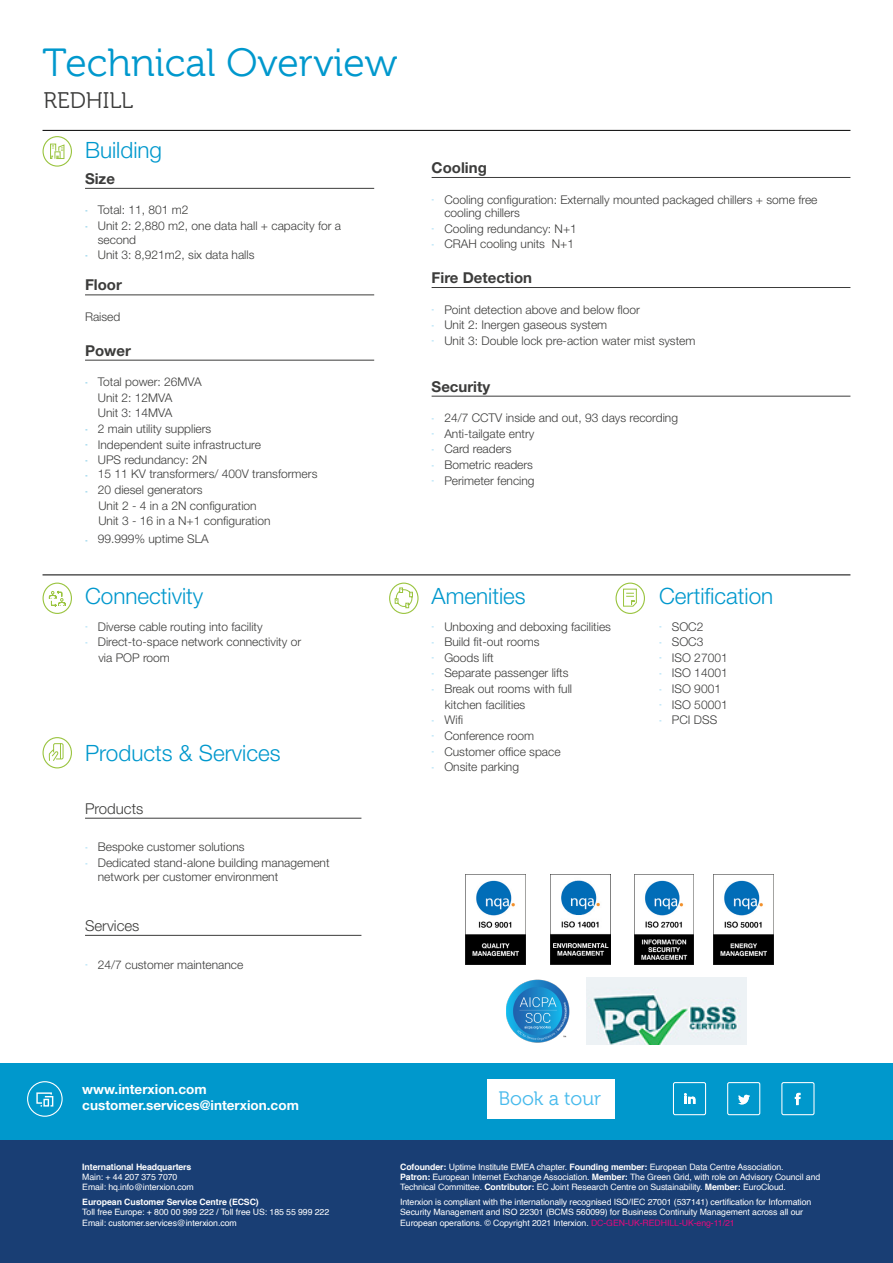
<style>
.page{position:relative;width:893px;height:1263px;background:#fff}
.page>*{position:absolute;margin:0;border:0;box-sizing:border-box;transform-origin:0 0}
.t1{font:39.15px "Museo 300";color:#0098cd}
.t2{font:300 22.5px "Helvetica Neue LT Std";color:#0098cd}
.t3{font:22.5px "Museo 300";color:#3c3c3b}
.t4{font:19.35px "Museo 300";color:#47baec}
.t5{font:700 15px "Helvetica Neue LT Std";color:#3c3c3b}
.t6{font:300 15px "Helvetica Neue LT Std";color:#3c3c3b}
.t7{font:700 13.5px/15.9px "Helvetica Neue LT Std";color:#fff}
.t8{font:300 12px/13.5px "Helvetica Neue LT Std";color:#3c3c3b}
.t9{font:300 12px/15.6px "Helvetica Neue LT Std";color:#3d3d3c}
.t10{font:300 12px/15.6px "Helvetica Neue LT Std";color:#3d3d3b}
.t11{font:8.7px/10.4px "Helvetica";letter-spacing:-.01em;color:#fff}
.t12{font:700 8.7px "Helvetica";letter-spacing:-.01em;color:#fff}
.s1{font-size:7.5px;color:#0097cf}
.s2{font-size:7.5px;color:#47baec}
.s3{font-weight:700}
.s4{color:#e3097c}
</style>
<div class="page">
<svg style="left:50px;top:143px;width:15px;height:16px"></svg>
<div style="left:43px;top:136px;width:29px;height:31px;border:1px solid #9ac43f;border-radius:50%"></div>
<hr style="left:85px;top:188px;width:289px;height:1px;background:#3c3c3b">
<hr style="left:85px;top:295px;width:289px;height:1px;background:#3c3c3b">
<hr style="left:85px;top:360px;width:289px;height:1px;background:#3c3c3b">
<hr style="left:432px;top:177px;width:418px;height:1px;background:#3c3c3b">
<hr style="left:432px;top:287px;width:418px;height:1px;background:#3c3c3b">
<hr style="left:432px;top:396px;width:418px;height:1px;background:#3c3c3b">
<hr style="left:43px;top:574px;width:807px;height:1px;background:#000">
<hr style="left:43px;top:130px;width:807px;height:1px;background:#000">
<hr style="left:85px;top:818px;width:276px;height:1px;background:#3c3c3b">
<hr style="left:85px;top:935px;width:276px;height:1px;background:#3c3c3b">
<svg style="left:49px;top:590px;width:17px;height:17px"></svg>
<div style="left:43px;top:583px;width:29px;height:31px;border:1px solid #9ac43f;border-radius:50%"></div>
<div style="left:43px;top:737px;width:29px;height:31px;border:1px solid #9ac43f;border-radius:50%"></div>
<svg style="left:48px;top:743px;width:16px;height:18px"></svg>
<svg style="left:394px;top:587px;width:19px;height:21px"></svg>
<div style="left:389px;top:583px;width:30px;height:31px;border:1px solid #9ac43f;border-radius:50%"></div>
<div style="left:615px;top:583px;width:30px;height:31px;border:1px solid #9ac43f;border-radius:50%"></div>
<svg style="left:623px;top:588px;width:14px;height:19px"></svg>
<div style="left:0;top:1140px;width:893px;height:123px;background:#193e74"></div>
<div style="left:0;top:1063px;width:893px;height:77px;background:#0098cc"></div>
<svg style="left:36px;top:1092px;width:17px;height:14px"></svg>
<div style="left:27px;top:1081px;width:36px;height:36px;border:1px solid #fff;border-radius:50%"></div>
<div style="left:487px;top:1079px;width:128px;height:39px;background:#fff"></div>
<svg style="left:684px;top:1093px;width:12px;height:11px"></svg>
<div style="left:673px;top:1082px;width:33px;height:33px;border:1px solid #fff;border-radius:2px"></div>
<svg style="left:738px;top:1095px;width:12px;height:9px"></svg>
<div style="left:727px;top:1082px;width:33px;height:33px;border:1px solid #fff;border-radius:2px"></div>
<svg style="left:795px;top:1093px;width:5px;height:12px"></svg>
<div style="left:781px;top:1082px;width:33px;height:33px;border:1px solid #fff;border-radius:2px"></div>
<img style="left:506px;top:979px;width:63px;height:64px">
<img style="left:586px;top:977px;width:160px;height:67px">
<img style="left:466px;top:874px;width:60px;height:90px">
<img style="left:550px;top:874px;width:60px;height:90px">
<img style="left:634px;top:874px;width:60px;height:90px">
<img style="left:713px;top:874px;width:60px;height:90px">
<h1 class="t1" style="left:43px;top:42px;width:356px">Technical Overview</h1>
<h2 class="t3" style="left:44px;top:88px;width:91px">REDHILL</h2>
<h2 class="t2" style="left:85px;top:136px;width:79px">Building</h2>
<p class="t5" style="left:85px;top:169px;width:31px">Size</p>
<p class="t8" style="left:85px;top:203px;width:105px"><span class="s1">-</span> Total: 11, 801 m2</p>
<p class="t8" style="left:98px;top:219px;width:245px;text-indent:-13px"><span class="s1">-</span> Unit 2: 2,880 m2, one data hall + capacity for a second</p>
<p class="t8" style="left:85px;top:248px;width:171px"><span class="s1">-</span> Unit 3: 8,921m2, six data halls</p>
<p class="t5" style="left:85px;top:276px;width:38px">Floor</p>
<p class="t8" style="left:85px;top:310px;width:37px">Raised</p>
<p class="t5" style="left:85px;top:341px;width:47px">Power</p>
<p class="t9" style="left:98px;top:374px;width:105px;text-indent:-13px"><span class="s1">-</span> Total power: 26MVA<br>Unit 2: 12MVA<br>Unit 3: 14MVA</p>
<p class="t9" style="left:85px;top:421px;width:128px"><span class="s1">-</span> 2 main utility suppliers</p>
<p class="t9" style="left:85px;top:436px;width:177px"><span class="s1">-</span> Independent suite infrastructure</p>
<p class="t9" style="left:85px;top:452px;width:124px"><span class="s1">-</span> UPS redundancy: 2N</p>
<p class="t9" style="left:85px;top:466px;width:234px"><span class="s1">-</span> 15 11 KV transformers/ 400V transformers</p>
<p class="t10" style="left:98px;top:482px;width:174px;text-indent:-13px"><span class="s1">-</span> 20 diesel generators<br>Unit 2 - 4 in a 2N configuration<br>Unit 3 - 16 in a N+1 configuration</p>
<p class="t9" style="left:85px;top:530px;width:125px"><span class="s1">-</span> 99.999% uptime SLA</p>
<h2 class="t2" style="left:85px;top:582px;width:120px">Connectivity</h2>
<p class="t8" style="left:85px;top:619px;width:179px"><span class="s2">-</span> Diverse cable routing into facility</p>
<p class="t8" style="left:98px;top:634px;width:204px;line-height:15.6px;text-indent:-13px"><span class="s2">-</span> Direct-to-space network connectivity or via POP room</p>
<h2 class="t2" style="left:85px;top:739px;width:197px">Products &amp; Services</h2>
<p class="t6" style="left:85px;top:799px;width:60px">Products</p>
<p class="t8" style="left:85px;top:840px;width:161px"><span class="s2">-</span> Bespoke customer solutions</p>
<p class="t8" style="left:98px;top:856px;width:233px;text-indent:-13px"><span class="s2">-</span> Dedicated stand-alone building management network per customer environment</p>
<p class="t6" style="left:85px;top:916px;width:56px">Services</p>
<p class="t8" style="left:85px;top:957px;width:160px"><span class="s2">-</span> 24/7 customer maintenance</p>
<p class="t7" style="left:82px;top:1081px;width:218px">www.interxion.com customer.services@interxion.com</p>
<p class="t12" style="left:82px;top:1159px;width:111px">International Headquarters</p>
<p class="t11" style="left:82px;top:1172px;width:113px">Main: + 44 207 375 7070<br>Email: hq.info@interxion.com</p>
<p class="t12" style="left:82px;top:1195px;width:178px">European Customer Service Centre (ECSC)</p>
<p class="t11" style="left:82px;top:1207px;width:248px">Toll free Europe: + 800 00 999 222 / Toll free US: 185 55 999 222<br>Email: customer.services@interxion.com</p>
<p class="t5" style="left:432px;top:158px;width:57px">Cooling</p>
<p class="t8" style="left:444px;top:192px;width:375px;text-indent:-13px"><span class="s2">-</span> Cooling configuration: Externally mounted packaged chillers + some free cooling chillers</p>
<p class="t8" style="left:432px;top:221px;width:147px"><span class="s2">-</span> Cooling redundancy: N+1</p>
<p class="t8" style="left:432px;top:237px;width:144px"><span class="s2">-</span> CRAH cooling units N+1</p>
<p class="t5" style="left:432px;top:268px;width:102px">Fire Detection</p>
<p class="t8" style="left:432px;top:302px;width:210px"><span class="s2">-</span> Point detection above and below floor</p>
<p class="t8" style="left:432px;top:318px;width:177px"><span class="s2">-</span> Unit 2: Inergen gaseous system</p>
<p class="t8" style="left:432px;top:334px;width:265px"><span class="s2">-</span> Unit 3: Double lock pre-action water mist system</p>
<p class="t5" style="left:432px;top:377px;width:60px">Security</p>
<p class="t8" style="left:432px;top:411px;width:248px"><span class="s2">-</span> 24/7 CCTV inside and out, 93 days recording</p>
<p class="t8" style="left:432px;top:427px;width:104px"><span class="s2">-</span> Anti-tailgate entry</p>
<p class="t8" style="left:432px;top:442px;width:81px"><span class="s2">-</span> Card readers</p>
<p class="t8" style="left:432px;top:458px;width:103px"><span class="s2">-</span> Bometric readers</p>
<p class="t8" style="left:432px;top:473px;width:105px"><span class="s2">-</span> Perimeter fencing</p>
<h2 class="t2" style="left:432px;top:582px;width:96px">Amenities</h2>
<p class="t8" style="left:432px;top:619px;width:181px"><span class="s2">-</span> Unboxing and deboxing facilities</p>
<p class="t8" style="left:432px;top:635px;width:109px"><span class="s2">-</span> Build fit-out rooms</p>
<p class="t8" style="left:432px;top:650px;width:64px"><span class="s2">-</span> Goods lift</p>
<p class="t8" style="left:432px;top:666px;width:139px"><span class="s2">-</span> Separate passenger lifts</p>
<p class="t8" style="left:445px;top:681px;width:129px;line-height:15.6px;text-indent:-13px"><span class="s2">-</span> Break out rooms with full kitchen facilities</p>
<p class="t8" style="left:432px;top:713px;width:33px"><span class="s2">-</span> Wifi</p>
<p class="t8" style="left:432px;top:729px;width:104px"><span class="s2">-</span> Conference room</p>
<p class="t8" style="left:432px;top:744px;width:131px"><span class="s2">-</span> Customer office space</p>
<p class="t8" style="left:432px;top:760px;width:89px"><span class="s2">-</span> Onsite parking</p>
<h2 class="t2" style="left:659px;top:582px;width:116px">Certification</h2>
<p class="t8" style="left:659px;top:619px;width:46px"><span class="s2">-</span> SOC2</p>
<p class="t8" style="left:659px;top:635px;width:46px"><span class="s2">-</span> SOC3</p>
<p class="t8" style="left:659px;top:650px;width:70px"><span class="s2">-</span> ISO 27001</p>
<p class="t8" style="left:659px;top:666px;width:70px"><span class="s2">-</span> ISO 14001</p>
<p class="t8" style="left:659px;top:682px;width:63px"><span class="s2">-</span> ISO 9001</p>
<p class="t8" style="left:659px;top:697px;width:70px"><span class="s2">-</span> ISO 50001</p>
<p class="t8" style="left:659px;top:713px;width:60px"><span class="s2">-</span> PCI DSS</p>
<h3 class="t4" style="left:498px;top:1088px;width:104px">Book a tour</h3>
<p class="t11" style="left:400px;top:1161px;width:422px"><span class="s3">Cofounder:</span> Uptime Institute EMEA chapter. <span class="s3">Founding member:</span> European Data Centre Association.<br><span class="s3">Patron:</span> European Internet Exchange Association. <span class="s3">Member:</span> The Green Grid, with role on Advisory Council and<br>Technical Committee. <span class="s3">Contributor:</span> EC Joint Research Centre on Sustainability. <span class="s3">Member:</span> EuroCloud.</p>
<p class="t11" style="left:400px;top:1197px;width:413px">Interxion is compliant with the internationally recognised ISO/IEC 27001 (537141) certification for Information<br>Security Management and ISO 22301 (BCMS 560099) for Business Continuity Management across all our<br>European operations. © Copyright 2021 Interxion. <span class="s4">DC-GEN-UK-REDHILL-UK-eng-11/21</span></p>
</div>
